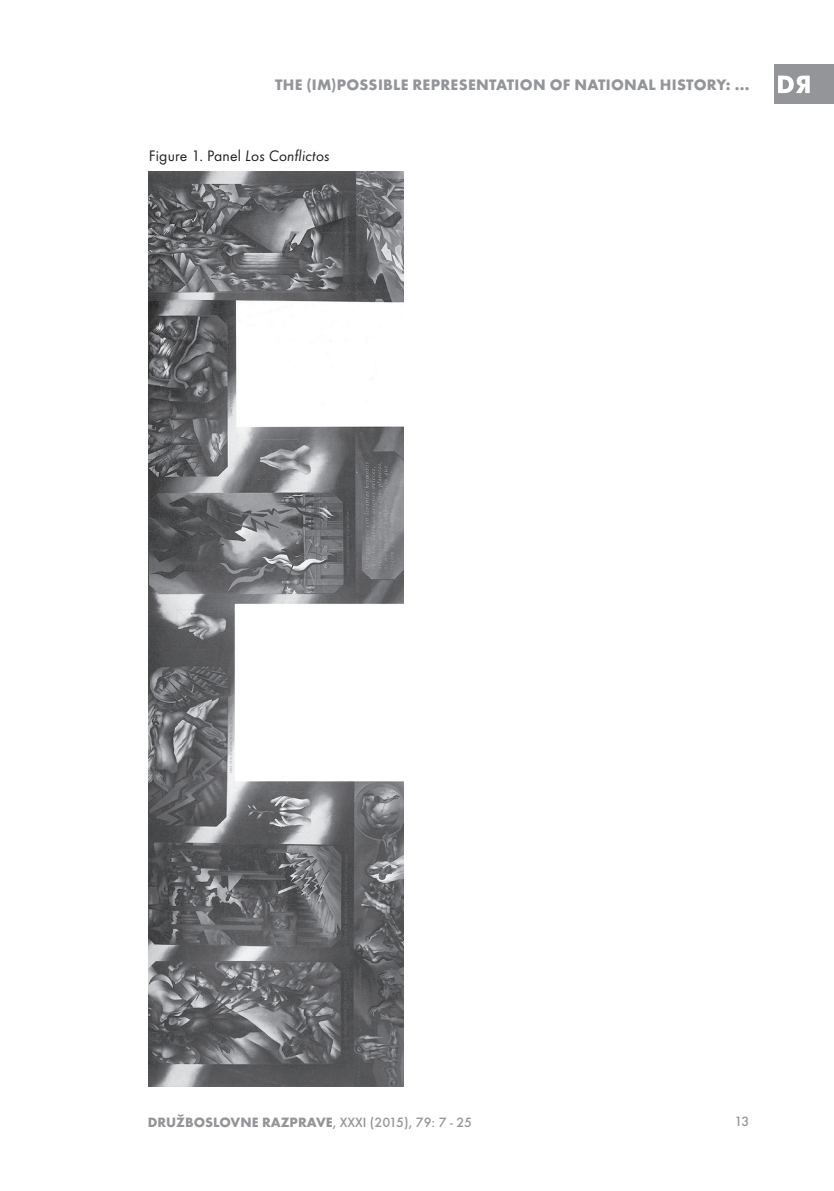
<style>
.page{position:relative;width:834px;height:1191px;background:#fff}
.page>*{position:absolute;margin:0;border:0;box-sizing:border-box;transform-origin:0 0}
.t1{font:700 15.75px "Futura TEE";letter-spacing:.015em;color:#939598}
.t2{font:15.75px "Futura TEE";letter-spacing:.01em;color:#231f20}
.t3{font:700 14px "Futura TEE";color:#939598}
.t4{font:500 14px "Futura TEE";color:#939598}
.s1{font-family:"Futura TEE Book Obli"}
.s2{font-weight:500}
</style>
<div class="page">
<div style="left:773px;top:64px;width:60px;height:40px;background:#939598"></div>
<svg style="left:778px;top:76px;width:31px;height:17px"></svg>
<img style="left:149px;top:171px;width:254px;height:915px">
<p class="t1" style="left:275px;top:75px;width:475px">THE (IM)POSSIBLE REPRESENTATION OF NATIONAL HISTORY: ...</p>
<p class="t2" style="left:149px;top:146px;width:182px">Figure 1. Panel <span class="s1">Los Conflictos</span></p>
<p class="t3" style="left:148px;top:1113px;width:326px">DRUŽBOSLOVNE RAZPRAVE<span class="s2">, XXXI (2015), 79: 7 - 25</span></p>
<p class="t4" style="left:734px;top:1113px;width:16px">13</p>
</div>
